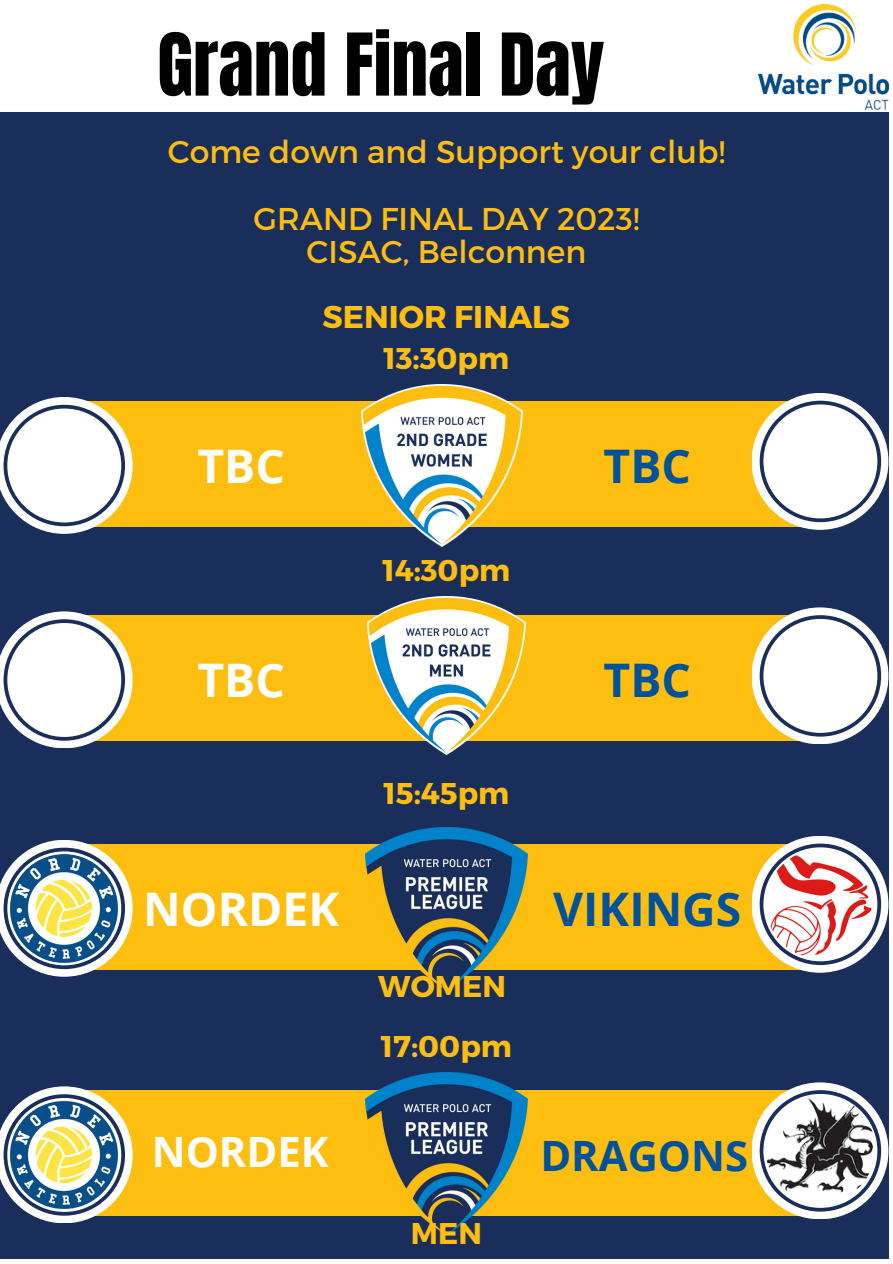
<style>
.page{position:relative;width:893px;height:1264px;background:#fff}
.page>*{position:absolute;margin:0;border:0;box-sizing:border-box;transform-origin:0 0}
.t1{font:73.5px "Anton";color:#000}
.t2{font:700 46.2px "Open Sans";color:#00529b}
.t3{font:700 46.2px "Open Sans";color:#fff}
.t4{font:700 41.7px "Open Sans";color:#00529b}
.t5{font:700 41.7px "Open Sans";color:#fff}
.t6{font:31.5px/67.5px "Montserrat";color:#febe10;text-align:center}
.t7{font:700 31.5px "Montserrat";color:#febe10}
.t8{font:700 30px "Montserrat";color:#febe10}
</style>
<div class="page">
<img style="left:758px;top:5px;width:130px;height:106px">
<div style="left:0;top:112px;width:888px;height:1146px;background:#1a2e5b"></div>
<div style="left:64px;top:401px;width:755px;height:125px;background:#febe10"></div>
<div style="left:751px;top:393px;width:137px;height:137px;background:#fff;border-radius:50%"></div>
<svg style="left:0;top:397px;width:133px;height:137px"></svg>
<svg style="left:759px;top:401px;width:122px;height:121px"></svg>
<img style="left:361px;top:385px;width:161px;height:161px">
<div style="left:64px;top:615px;width:755px;height:126px;background:#febe10"></div>
<div style="left:751px;top:607px;width:137px;height:137px;background:#fff;border-radius:50%"></div>
<svg style="left:0;top:611px;width:133px;height:137px"></svg>
<svg style="left:759px;top:615px;width:122px;height:121px"></svg>
<img style="left:368px;top:597px;width:157px;height:157px">
<div style="left:64px;top:843px;width:755px;height:126px;background:#febe10"></div>
<div style="left:751px;top:835px;width:137px;height:137px;background:#fff;border-radius:50%"></div>
<svg style="left:0;top:840px;width:133px;height:136px"></svg>
<svg style="left:759px;top:843px;width:122px;height:122px"></svg>
<img style="left:9px;top:853px;width:110px;height:110px;border-radius:50%">
<img style="left:765px;top:849px;width:109px;height:109px;border-radius:50%">
<img style="left:365px;top:827px;width:162px;height:162px">
<div style="left:64px;top:1090px;width:755px;height:125px;background:#febe10"></div>
<div style="left:751px;top:1082px;width:137px;height:137px;background:#fff;border-radius:50%"></div>
<svg style="left:0;top:1086px;width:133px;height:137px"></svg>
<svg style="left:759px;top:1090px;width:122px;height:121px"></svg>
<img style="left:9px;top:1100px;width:110px;height:109px;border-radius:50%">
<img style="left:765px;top:1094px;width:109px;height:109px;border-radius:50%">
<img style="left:365px;top:1072px;width:162px;height:162px">
<h1 class="t1" style="left:157px;top:12px;width:448px">Grand Final Day</h1>
<p class="t6" style="left:168px;top:116px;width:558px">Come down and Support your club!<br>GRAND FINAL DAY 2023!</p>
<p class="t6" style="left:306px;top:216px;width:281px">CISAC, Belconnen</p>
<p class="t7" style="left:322px;top:296px;width:249px">SENIOR FINALS</p>
<p class="t8" style="left:383px;top:339px;width:127px">13:30pm</p>
<h2 class="t3" style="left:197px;top:433px;width:89px">TBC</h2>
<h2 class="t2" style="left:603px;top:433px;width:89px">TBC</h2>
<p class="t8" style="left:382px;top:550px;width:129px">14:30pm</p>
<h2 class="t3" style="left:197px;top:648px;width:89px">TBC</h2>
<h2 class="t2" style="left:603px;top:648px;width:89px">TBC</h2>
<p class="t8" style="left:383px;top:773px;width:127px">15:45pm</p>
<h2 class="t3" style="left:143px;top:876px;width:197px">NORDEK</h2>
<h2 class="t2" style="left:553px;top:876px;width:190px">VIKINGS</h2>
<p class="t8" style="left:378px;top:967px;width:129px">WOMEN</p>
<p class="t8" style="left:381px;top:1026px;width:133px">17:00pm</p>
<h3 class="t5" style="left:152px;top:1121px;width:178px">NORDEK</h3>
<h3 class="t4" style="left:540px;top:1125px;width:209px">DRAGONS</h3>
<p class="t8" style="left:411px;top:1213px;width:73px">MEN</p>
</div>
